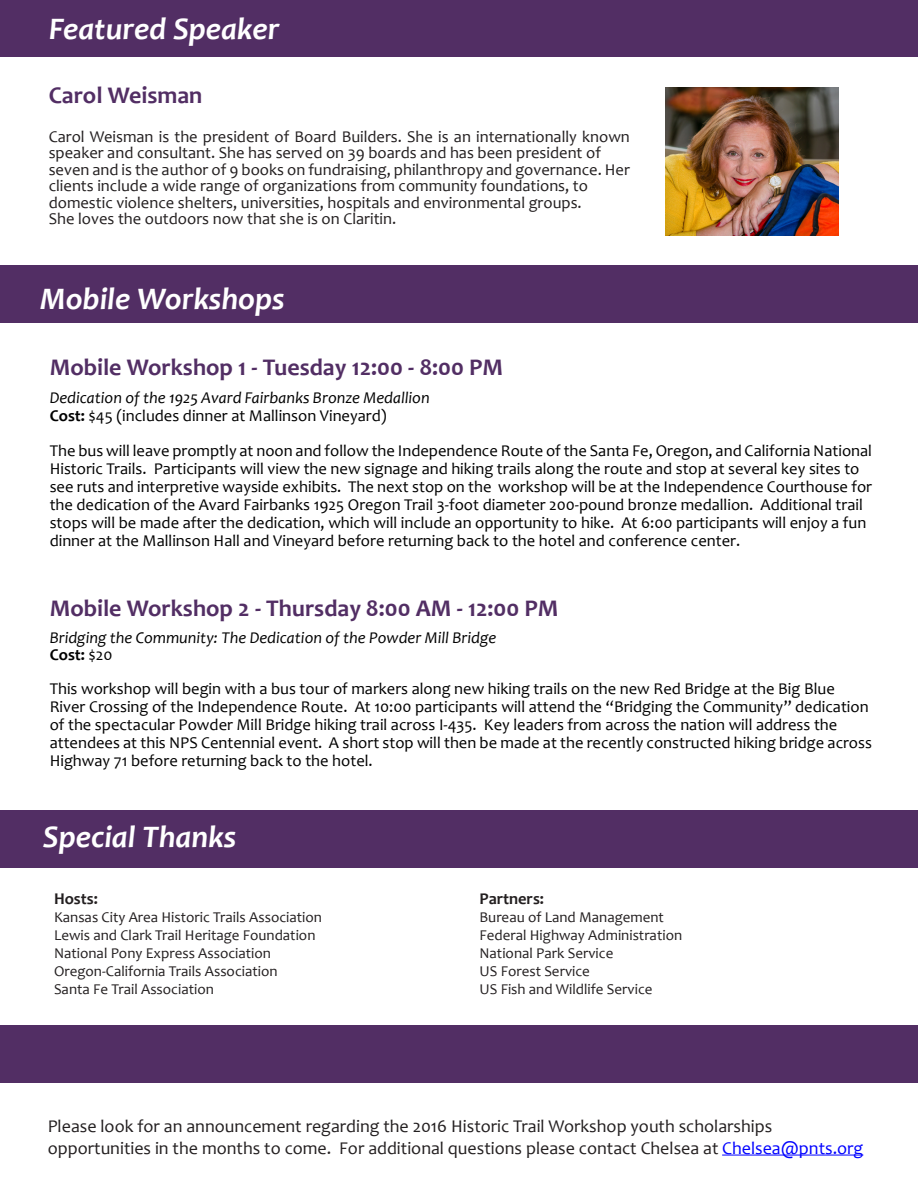
<style>
.page{position:relative;width:918px;height:1188px;background:#fff}
.page>*{position:absolute;margin:0;border:0;box-sizing:border-box;transform-origin:0 0}
.t1{font:italic 700 31.5px "Candara";color:#fff}
.t2{font:700 24px "Candara";color:#522e64}
.t3{font:18px "Candara";color:#231f20}
.t4{font:16.5px "Candara";color:#000}
.t5{font:16.5px/16.5px "Candara";color:#231f20}
.t6{font:italic 16.5px "Candara";color:#000}
.t7{font:700 16.5px "Candara";color:#231f20}
.t8{font:700 16.5px "Candara";color:#000}
.t9{font:15px "Candara";color:#231f20}
.s1{font-weight:700}
.s2{font-weight:400}
.s3{color:#00f}
</style>
<div class="page">
<div style="left:0;top:810px;width:918px;height:58px;background:#522e64"></div>
<div style="left:0;top:1026px;width:918px;height:57px;background:#522e64"></div>
<div style="left:0;top:265px;width:918px;height:58px;background:#522e64"></div>
<hr style="left:722px;top:1155px;width:141px;height:1px;background:#00f">
<div style="left:0;top:0;width:918px;height:57px;background:#522e64"></div>
<img style="left:665px;top:87px;width:174px;height:149px">
<p class="t1" style="left:49px;top:10px;width:232px">Featured Speaker</p>
<p class="t2" style="left:49px;top:81px;width:155px">Carol Weisman</p>
<p class="t5" style="left:49px;top:128px;width:583px">Carol Weisman is the president of Board Builders. She is an internationally known speaker and consultant. She has served on 39 boards and has been president of</p>
<p class="t5" style="left:49px;top:161px;width:583px">seven and is the author of 9 books on fundraising, philanthropy and governance. Her clients include a wide range of organizations from community foundations, to</p>
<p class="t5" style="left:49px;top:194px;width:535px">domestic violence shelters, universities, hospitals and environmental groups.</p>
<p class="t5" style="left:49px;top:211px;width:349px">She loves the outdoors now that she is on Claritin.</p>
<p class="t1" style="left:40px;top:280px;width:246px">Mobile Workshops</p>
<p class="t2" style="left:50px;top:353px;width:455px">Mobile Workshop 1 - Tuesday 12:00 - 8:00 PM</p>
<p class="t6" style="left:50px;top:388px;width:382px">Dedication of the 1925 Avard Fairbanks Bronze Medallion</p>
<p class="t4" style="left:50px;top:406px;width:338px"><span class="s1">Cost:</span> $45 (includes dinner at Mallinson Vineyard)</p>
<p class="t4" style="left:50px;top:441px;width:824px">The bus will leave promptly at noon and follow the Independence Route of the Santa Fe, Oregon, and California National</p>
<p class="t4" style="left:50px;top:459px;width:811px">Historic Trails. Participants will view the new signage and hiking trails along the route and stop at several key sites to</p>
<p class="t4" style="left:50px;top:477px;width:824px">see ruts and interpretive wayside exhibits. The next stop on the workshop will be at the Independence Courthouse for</p>
<p class="t4" style="left:50px;top:495px;width:815px">the dedication of the Avard Fairbanks 1925 Oregon Trail 3-foot diameter 200-pound bronze medallion. Additional trail</p>
<p class="t4" style="left:50px;top:513px;width:818px">stops will be made after the dedication, which will include an opportunity to hike. At 6:00 participants will enjoy a fun</p>
<p class="t4" style="left:50px;top:531px;width:692px">dinner at the Mallinson Hall and Vineyard before returning back to the hotel and conference center.</p>
<p class="t2" style="left:50px;top:594px;width:510px">Mobile Workshop 2 - Thursday 8:00 AM - 12:00 PM</p>
<p class="t6" style="left:50px;top:628px;width:448px">Bridging the Community: The Dedication of the Powder Mill Bridge</p>
<p class="t8" style="left:50px;top:644px;width:64px">Cost: <span class="s2">$20</span></p>
<p class="t4" style="left:50px;top:679px;width:787px">This workshop will begin with a bus tour of markers along new hiking trails on the new Red Bridge at the Big Blue</p>
<p class="t4" style="left:50px;top:697px;width:821px">River Crossing of the Independence Route. At 10:00 participants will attend the “Bridging the Community” dedication</p>
<p class="t4" style="left:50px;top:715px;width:789px">of the spectacular Powder Mill Bridge hiking trail across I-435. Key leaders from across the nation will address the</p>
<p class="t4" style="left:50px;top:733px;width:824px">attendees at this NPS Centennial event. A short stop will then be made at the recently constructed hiking bridge across</p>
<p class="t4" style="left:50px;top:751px;width:325px">Highway 71 before returning back to the hotel.</p>
<p class="t1" style="left:43px;top:818px;width:195px">Special Thanks</p>
<p class="t7" style="left:54px;top:889px;width:45px">Hosts:</p>
<p class="t9" style="left:54px;top:908px;width:269px">Kansas City Area Historic Trails Association</p>
<p class="t9" style="left:54px;top:926px;width:263px">Lewis and Clark Trail Heritage Foundation</p>
<p class="t9" style="left:54px;top:944px;width:219px">National Pony Express Association</p>
<p class="t9" style="left:54px;top:962px;width:225px">Oregon-California Trails Association</p>
<p class="t9" style="left:54px;top:980px;width:161px">Santa Fe Trail Association</p>
<p class="t7" style="left:480px;top:889px;width:66px">Partners:</p>
<p class="t9" style="left:480px;top:908px;width:186px">Bureau of Land Management</p>
<p class="t9" style="left:480px;top:926px;width:204px">Federal Highway Administration</p>
<p class="t9" style="left:480px;top:944px;width:135px">National Park Service</p>
<p class="t9" style="left:480px;top:962px;width:112px">US Forest Service</p>
<p class="t9" style="left:480px;top:980px;width:175px">US Fish and Wildlife Service</p>
<p class="t3" style="left:48px;top:1116px;width:726px">Please look for an announcement regarding the 2016 Historic Trail Workshop youth scholarships</p>
<p class="t3" style="left:48px;top:1137px;width:817px">opportunities in the months to come. For additional questions please contact Chelsea at <span class="s3">Chelsea@pnts.org</span></p>
</div>
